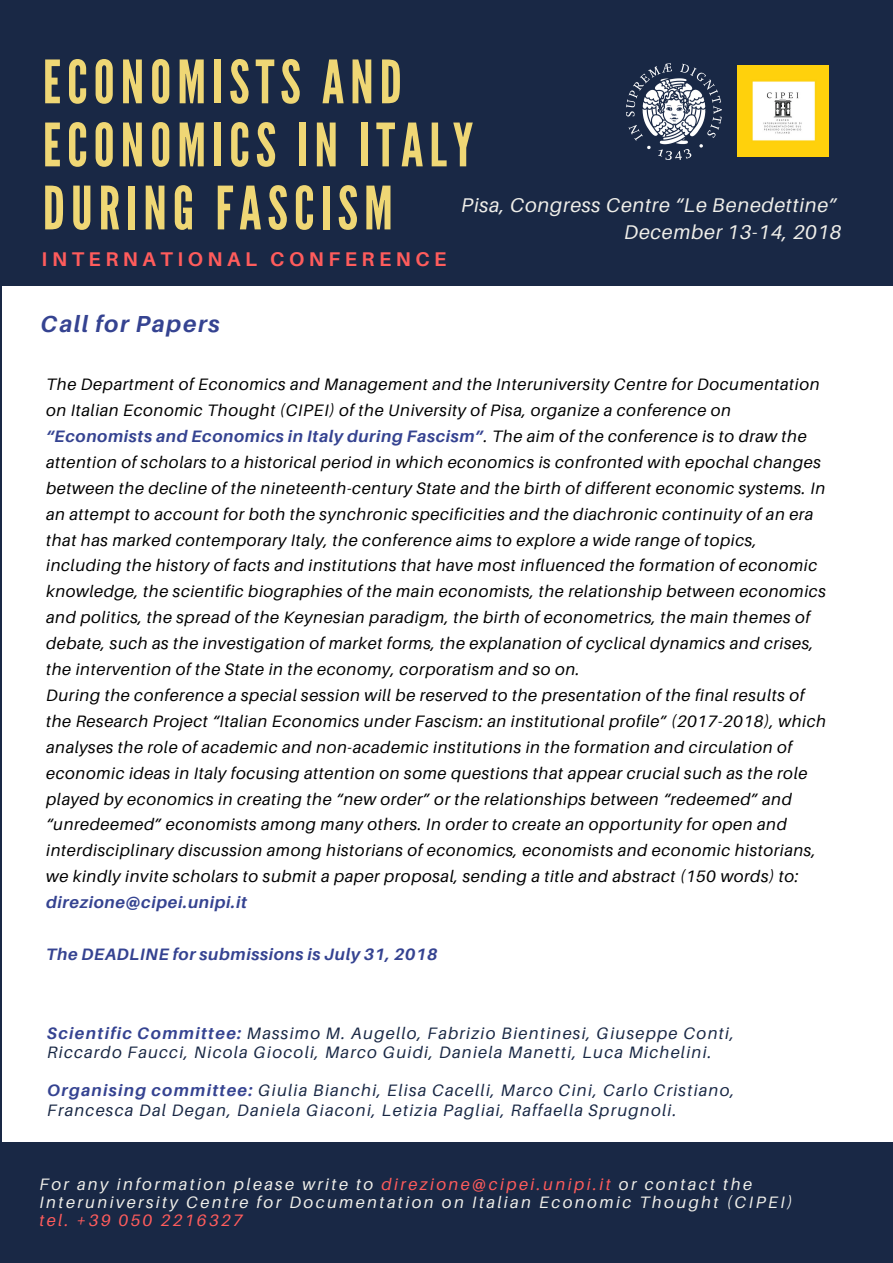
<style>
.page{position:relative;width:893px;height:1263px;background:#192845}
.page>*{position:absolute;margin:0;border:0;box-sizing:border-box;transform-origin:0 0}
.t1{font:59.55px/63px "League Gothic";letter-spacing:.1em;color:#efd775}
.t2{font:italic 700 23.25px "Aileron";letter-spacing:.07em;color:#354391}
.t3{font:italic 19.8px/27px "Aileron";letter-spacing:.04em;color:#efeee9;text-align:right}
.t4{font:700 19.8px "Aileron";letter-spacing:.23em;color:#ff5c5c}
.t5{font:italic 16.5px/26px "Aileron";letter-spacing:.04em;color:#000}
.t6{font:italic 16.5px/19.2px "Aileron";letter-spacing:.08em;color:#192845}
.t7{font:italic 16.5px/18px "Aileron";letter-spacing:.15em;color:#efeee9}
.t8{font:italic 700 16.5px "Aileron";letter-spacing:.04em;color:#354391}
.t9{font:italic 16.5px "Aileron";letter-spacing:.15em;color:#ff5c5c}
.s1{font-weight:700;color:#354391}
.s2{color:#ff5c5c}
</style>
<div class="page">
<div style="left:2px;top:286px;width:891px;height:856px;background:#fff"></div>
<img style="left:737px;top:65px;width:92px;height:92px">
<img style="left:626px;top:63px;width:96px;height:97px">
<h1 class="t1" style="left:43px;top:52px;width:432px">ECONOMISTS AND<br>ECONOMICS IN ITALY<br>DURING FASCISM</h1>
<p class="t4" style="left:42px;top:247px;width:406px">INTERNATIONAL CONFERENCE</p>
<p class="t3" style="left:461px;top:191px;width:382px">Pisa, Congress Centre “Le Benedettine”<br>December 13-14, 2018</p>
<h2 class="t2" style="left:41px;top:310px;width:181px">Call for Papers</h2>
<p class="t5" style="left:46px;top:371px;width:781px">The Department of Economics and Management and the Interuniversity Centre for Documentation on Italian Economic Thought (CIPEI) of the University of Pisa, organize a conference on <span class="s1">“Economists and Economics in Italy during Fascism”</span>. The aim of the conference is to draw the attention of scholars to a historical period in which economics is confronted with epochal changes between the decline of the nineteenth-century State and the birth of different economic systems. In an attempt to account for both the synchronic specificities and the diachronic continuity of an era that has marked contemporary Italy, the conference aims to explore a wide range of topics, including the history of facts and institutions that have most influenced the formation of economic knowledge, the scientific biographies of the main economists, the relationship between economics and politics, the spread of the Keynesian paradigm, the birth of econometrics, the main themes of debate, such as the investigation of market forms, the explanation of cyclical dynamics and crises, the intervention of the State in the economy, corporatism and so on.<br>During the conference a special session will be reserved to the presentation of the final results of the Research Project “Italian Economics under Fascism: an institutional profile” (2017-2018), which analyses the role of academic and non-academic institutions in the formation and circulation of economic ideas in Italy focusing attention on some questions that appear crucial such as the role played by economics in creating the “new order” or the relationships between “redeemed” and “unredeemed” economists among many others. In order to create an opportunity for open and interdisciplinary discussion among historians of economics, economists and economic historians, we kindly invite scholars to submit a paper proposal, sending a title and abstract (150 words) to:</p>
<p class="t8" style="left:46px;top:892px;width:202px">direzione@cipei.unipi.it</p>
<p class="t8" style="left:46px;top:944px;width:393px">The DEADLINE for submissions is July 31, 2018</p>
<p class="t6" style="left:47px;top:1023px;width:688px"><span class="s1">Scientific Committee:</span> Massimo M. Augello, Fabrizio Bientinesi, Giuseppe Conti,<br>Riccardo Faucci, Nicola Giocoli, Marco Guidi, Daniela Manetti, Luca Michelini.</p>
<p class="t6" style="left:47px;top:1081px;width:689px"><span class="s1">Organising committee:</span> Giulia Bianchi, Elisa Cacelli, Marco Cini, Carlo Cristiano,<br>Francesca Dal Degan, Daniela Giaconi, Letizia Pagliai, Raffaella Sprugnoli.</p>
<p class="t7" style="left:39px;top:1175px;width:755px">For any information please write to <span class="s2">direzione@cipei.unipi.it</span> or contact the<br>Interuniversity Centre for Documentation on Italian Economic Thought (CIPEI)</p>
<p class="t9" style="left:39px;top:1210px;width:205px">tel. +39 050 2216327</p>
</div>
